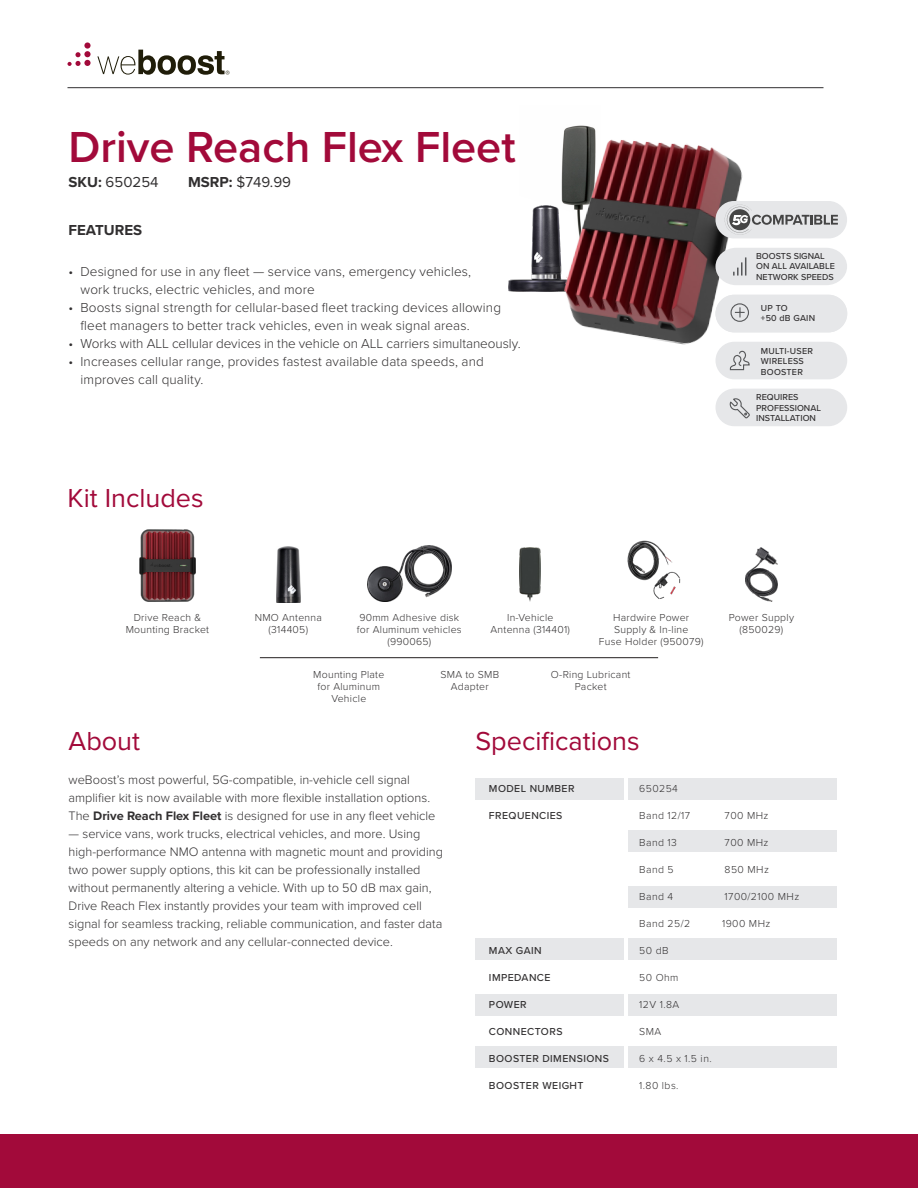
<style>
.page{position:relative;width:918px;height:1188px;background:#fff}
.page>*{position:absolute;margin:0;border:0;box-sizing:border-box;transform-origin:0 0}
.t1{font:600 45px "Proxima Nova";color:#a20a3a}
.t2{font:27px "Proxima Nova";color:#a20a3a}
.t3{font:15px "Proxima Nova";color:#312f30}
.t4{font:700 15px "Proxima Nova";color:#312f30}
.t5{font:300 13.5px/18px "Proxima Nova";letter-spacing:.01em;color:#312f30}
.t6{font:300 12.75px/18px "Proxima Nova";color:#312f30}
.t7{font:300 10.5px/12px "Proxima Nova";letter-spacing:.025em;color:#312f30;text-align:center}
.t8{font:500 10.5px "Proxima Nova";letter-spacing:.04em;color:#312f30}
.t9{font:500 9px/10.5px "Proxima Nova";color:#312f30}
.t10{font:500 9px "Proxima Nova";letter-spacing:.025em;color:#312f30}
.s1{font-weight:700}
</style>
<div class="page">
<hr style="left:68px;top:87px;width:756px;height:1px;background:#312f30">
<div style="left:0;top:1134px;width:918px;height:54px;background:#a20a3a"></div>
<svg style="left:97px;top:50px;width:133px;height:25px"></svg>
<svg style="left:68px;top:52px;width:13px;height:14px"></svg>
<div style="left:84px;top:51px;width:7px;height:6px;background:#a20a3a;border-radius:50%"></div>
<svg style="left:84px;top:42px;width:7px;height:7px"></svg>
<div style="left:84px;top:60px;width:7px;height:6px;background:#a20a3a;border-radius:50%"></div>
<img style="left:139px;top:529px;width:57px;height:72px">
<img style="left:276px;top:546px;width:24px;height:57px">
<img style="left:520px;top:547px;width:21px;height:54px">
<img style="left:627px;top:540px;width:54px;height:59px">
<img style="left:745px;top:547px;width:32px;height:54px">
<img style="left:367px;top:545px;width:85px;height:56px">
<img style="left:509px;top:256px;width:50px;height:35px">
<img style="left:531px;top:125px;width:63px;height:131px">
<img style="left:559px;top:128px;width:187px;height:218px">
<div style="left:475px;top:778px;width:149px;height:21px;background:#e6e7e9"></div>
<div style="left:475px;top:938px;width:149px;height:22px;background:#e6e7e9"></div>
<div style="left:475px;top:994px;width:149px;height:21px;background:#e6e7e9"></div>
<div style="left:475px;top:1046px;width:149px;height:22px;background:#e6e7e9"></div>
<div style="left:628px;top:778px;width:209px;height:21px;background:#e6e7e9"></div>
<div style="left:628px;top:938px;width:209px;height:22px;background:#e6e7e9"></div>
<div style="left:628px;top:994px;width:209px;height:21px;background:#e6e7e9"></div>
<div style="left:628px;top:1046px;width:209px;height:22px;background:#e6e7e9"></div>
<div style="left:628px;top:830px;width:209px;height:22px;background:#e6e7e9"></div>
<div style="left:628px;top:886px;width:209px;height:21px;background:#e6e7e9"></div>
<hr style="left:260px;top:657px;width:398px;height:1px;background:#231f20">
<div style="left:716px;top:342px;width:131px;height:37px;background:#e6e7e9;border-radius:19px"></div>
<svg style="left:729px;top:350px;width:21px;height:21px"></svg>
<div style="left:716px;top:295px;width:131px;height:37px;background:#e6e7e9;border-radius:19px"></div>
<svg style="left:730px;top:303px;width:19px;height:19px"></svg>
<svg style="left:715px;top:248px;width:132px;height:37px"></svg>
<div style="left:716px;top:389px;width:131px;height:37px;background:#e6e7e9;border-radius:19px"></div>
<svg style="left:729px;top:398px;width:21px;height:21px"></svg>
<div style="left:715px;top:201px;width:132px;height:37px;background:#e6e7e9;border-radius:19px"></div>
<svg style="left:723px;top:205px;width:115px;height:30px"></svg>
<p class="t1" style="left:69px;top:113px;width:449px">Drive Reach Flex Fleet</p>
<p class="t3" style="left:69px;top:171px;width:91px"><span class="s1">SKU:</span> 650254</p>
<p class="t3" style="left:188px;top:171px;width:105px"><span class="s1">MSRP:</span> $749.99</p>
<p class="t4" style="left:69px;top:218px;width:75px">FEATURES</p>
<p class="t5" style="left:81px;top:261px;width:392px;text-indent:-12px">• Designed for use in any fleet — service vans, emergency vehicles, work trucks, electric vehicles, and more</p>
<p class="t5" style="left:81px;top:297px;width:422px;text-indent:-12px">• Boosts signal strength for cellular-based fleet tracking devices allowing fleet managers to better track vehicles, even in weak signal areas.</p>
<p class="t5" style="left:69px;top:333px;width:454px">• Works with ALL cellular devices in the vehicle on ALL carriers simultaneously.</p>
<p class="t5" style="left:81px;top:351px;width:405px;text-indent:-12px">• Increases cellular range, provides fastest available data speeds, and improves call quality.</p>
<p class="t2" style="left:68px;top:478px;width:138px">Kit Includes</p>
<p class="t9" style="left:756px;top:250px;width:70px">BOOSTS SIGNAL</p>
<p class="t9" style="left:756px;top:261px;width:80px">ON ALL AVAILABLE</p>
<p class="t9" style="left:756px;top:271px;width:79px">NETWORK SPEEDS</p>
<p class="t9" style="left:761px;top:302px;width:28px">UP TO</p>
<p class="t9" style="left:761px;top:313px;width:56px">+50 dB GAIN</p>
<p class="t10" style="left:761px;top:344px;width:54px">MULTI-USER</p>
<p class="t10" style="left:761px;top:355px;width:44px">WIRELESS</p>
<p class="t10" style="left:761px;top:365px;width:43px">BOOSTER</p>
<p class="t9" style="left:756px;top:392px;width:66px">REQUIRES<br>PROFESSIONAL<br>INSTALLATION</p>
<p class="t7" style="left:126px;top:611px;width:85px">Drive Reach &amp;<br>Mounting Bracket</p>
<p class="t7" style="left:255px;top:611px;width:69px">NMO Antenna (314405)</p>
<p class="t7" style="left:357px;top:611px;width:106px">90mm Adhesive disk for Aluminum vehicles (990065)</p>
<p class="t7" style="left:507px;top:611px;width:48px">In-Vehicle</p>
<p class="t7" style="left:491px;top:623px;width:81px">Antenna (314401)</p>
<p class="t7" style="left:613px;top:611px;width:78px">Hardwire Power</p>
<p class="t7" style="left:614px;top:623px;width:76px">Supply &amp; In-line</p>
<p class="t7" style="left:599px;top:635px;width:106px">Fuse Holder (950079)</p>
<p class="t7" style="left:313px;top:668px;width:73px">Mounting Plate</p>
<p class="t7" style="left:318px;top:680px;width:64px">for Aluminum</p>
<p class="t7" style="left:331px;top:692px;width:36px">Vehicle</p>
<p class="t7" style="left:440px;top:668px;width:60px">SMA to SMB<br>Adapter</p>
<p class="t7" style="left:551px;top:668px;width:81px">O-Ring Lubricant</p>
<p class="t7" style="left:575px;top:680px;width:33px">Packet</p>
<p class="t7" style="left:729px;top:611px;width:67px">Power Supply</p>
<p class="t7" style="left:740px;top:623px;width:45px">(850029)</p>
<p class="t2" style="left:69px;top:721px;width:73px">About</p>
<p class="t2" style="left:475px;top:721px;width:166px">Specifications</p>
<p class="t6" style="left:69px;top:770px;width:368px">weBoost’s most powerful, 5G-compatible, in-vehicle cell signal amplifier kit is now available with more flexible installation options.<br>The <span class="s1">Drive Reach Flex Fleet</span> is designed for use in any fleet vehicle</p>
<p class="t6" style="left:69px;top:824px;width:376px">— service vans, work trucks, electrical vehicles, and more. Using high-performance NMO antenna with magnetic mount and providing two power supply options, this kit can be professionally installed without permanently altering a vehicle. With up to 50 dB max gain, Drive Reach Flex instantly provides your team with improved cell signal for seamless tracking, reliable communication, and faster data speeds on any network and any cellular-connected device.</p>
<p class="t8" style="left:489px;top:780px;width:87px">MODEL NUMBER</p>
<p class="t8" style="left:489px;top:807px;width:75px">FREQUENCIES</p>
<p class="t7" style="left:639px;top:782px;width:40px">650254</p>
<p class="t7" style="left:639px;top:809px;width:52px">Band 12/17</p>
<p class="t7" style="left:725px;top:809px;width:45px">700 MHz</p>
<p class="t7" style="left:639px;top:836px;width:39px">Band 13</p>
<p class="t7" style="left:725px;top:836px;width:45px">700 MHz</p>
<p class="t7" style="left:639px;top:863px;width:36px">Band 5</p>
<p class="t7" style="left:725px;top:863px;width:46px">850 MHz</p>
<p class="t7" style="left:639px;top:890px;width:36px">Band 4</p>
<p class="t7" style="left:725px;top:890px;width:76px">1700/2100 MHz</p>
<p class="t7" style="left:639px;top:917px;width:52px">Band 25/2</p>
<p class="t7" style="left:722px;top:917px;width:50px">1900 MHz</p>
<p class="t7" style="left:639px;top:944px;width:31px">50 dB</p>
<p class="t7" style="left:639px;top:971px;width:41px">50 Ohm</p>
<p class="t7" style="left:639px;top:998px;width:42px">12V 1.8A</p>
<p class="t7" style="left:639px;top:1025px;width:24px">SMA</p>
<p class="t7" style="left:639px;top:1052px;width:74px">6 x 4.5 x 1.5 in.</p>
<p class="t7" style="left:639px;top:1079px;width:41px">1.80 lbs.</p>
<p class="t8" style="left:489px;top:942px;width:54px">MAX GAIN</p>
<p class="t8" style="left:489px;top:969px;width:63px">IMPEDANCE</p>
<p class="t8" style="left:489px;top:996px;width:39px">POWER</p>
<p class="t8" style="left:489px;top:1023px;width:75px">CONNECTORS</p>
<p class="t8" style="left:489px;top:1050px;width:121px">BOOSTER DIMENSIONS</p>
<p class="t8" style="left:489px;top:1077px;width:96px">BOOSTER WEIGHT</p>
</div>
